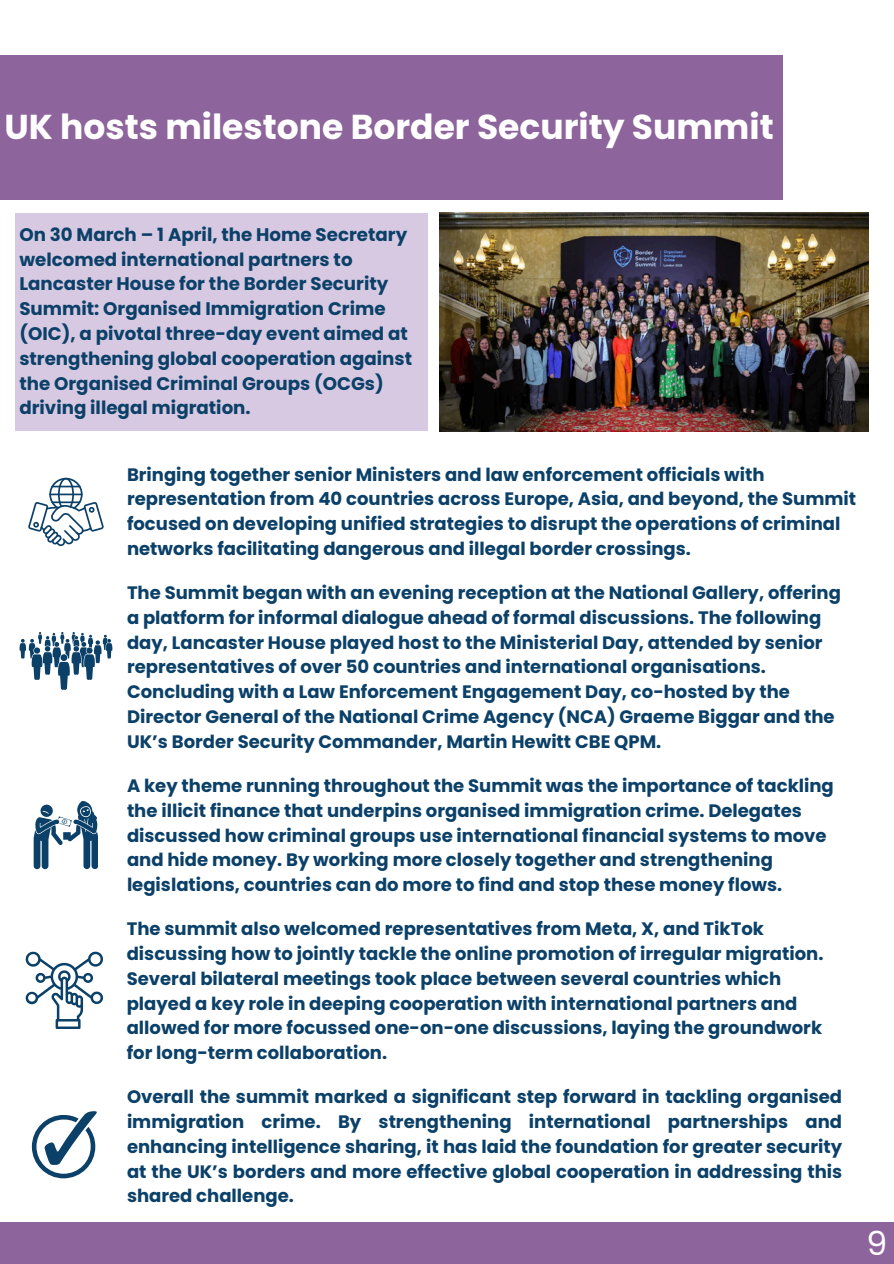
<style>
.page{position:relative;width:894px;height:1264px;background:#fff}
.page>*{position:absolute;margin:0;border:0;box-sizing:border-box;transform-origin:0 0}
.t1{font:700 34.5px "Poppins";color:#fff}
.t2{font:33px "Poppins";color:#fff}
.t3{font:700 18.15px/24.8px "Poppins";color:#0b4068}
.t4{font:700 18px/24.8px "Poppins";color:#0b4068}
</style>
<div class="page">
<div style="left:0;top:1222px;width:893px;height:41px;background:#8d659c"></div>
<div style="left:0;top:56px;width:782px;height:144px;background:#8d659c"></div>
<svg style="left:19px;top:632px;width:94px;height:58px"></svg>
<svg style="left:28px;top:478px;width:76px;height:68px"></svg>
<div style="left:15px;top:213px;width:412px;height:217px;background:#d8c9e2"></div>
<svg style="left:34px;top:801px;width:64px;height:68px"></svg>
<svg style="left:26px;top:951px;width:77px;height:78px"></svg>
<svg style="left:32px;top:1111px;width:65px;height:67px"></svg>
<img style="left:439px;top:213px;width:429px;height:218px">
<h1 class="t1" style="left:5px;top:103px;width:770px">UK hosts milestone Border Security Summit</h1>
<p class="t3" style="left:19px;top:222px;width:394px">On 30 March – 1 April, the Home Secretary welcomed international partners to Lancaster House for the Border Security Summit: Organised Immigration Crime (OIC), a pivotal three-day event aimed at strengthening global cooperation against the Organised Criminal Groups (OCGs) driving illegal migration.</p>
<p class="t4" style="left:127px;top:462px;width:730px">Bringing together senior Ministers and law enforcement officials with representation from 40 countries across Europe, Asia, and beyond, the Summit focused on developing unified strategies to disrupt the operations of criminal networks facilitating dangerous and illegal border crossings.</p>
<p class="t4" style="left:127px;top:580px;width:715px">The Summit began with an evening reception at the National Gallery, offering a platform for informal dialogue ahead of formal discussions. The following day, Lancaster House played host to the Ministerial Day, attended by senior representatives of over 50 countries and international organisations.<br>Concluding with a Law Enforcement Engagement Day, co-hosted by the Director General of the National Crime Agency (NCA) Graeme Biggar and the UK’s Border Security Commander, Martin Hewitt CBE QPM.</p>
<p class="t4" style="left:127px;top:773px;width:708px">A key theme running throughout the Summit was the importance of tackling the illicit finance that underpins organised immigration crime. Delegates discussed how criminal groups use international financial systems to move and hide money. By working more closely together and strengthening legislations, countries can do more to find and stop these money flows.</p>
<p class="t4" style="left:127px;top:916px;width:698px">The summit also welcomed representatives from Meta, X, and TikTok discussing how to jointly tackle the online promotion of irregular migration.<br>Several bilateral meetings took place between several countries which played a key role in deeping cooperation with international partners and allowed for more focussed one-on-one discussions, laying the groundwork for long-term collaboration.</p>
<p class="t4" style="left:127px;top:1084px;width:716px;text-align:justify">Overall the summit marked a significant step forward in tackling organised immigration crime. By strengthening international partnerships and enhancing intelligence sharing, it has laid the foundation for greater security at the UK’s borders and more effective global cooperation in addressing this shared challenge.</p>
<p class="t2" style="left:866px;top:1220px;width:22px">9</p>
</div>
